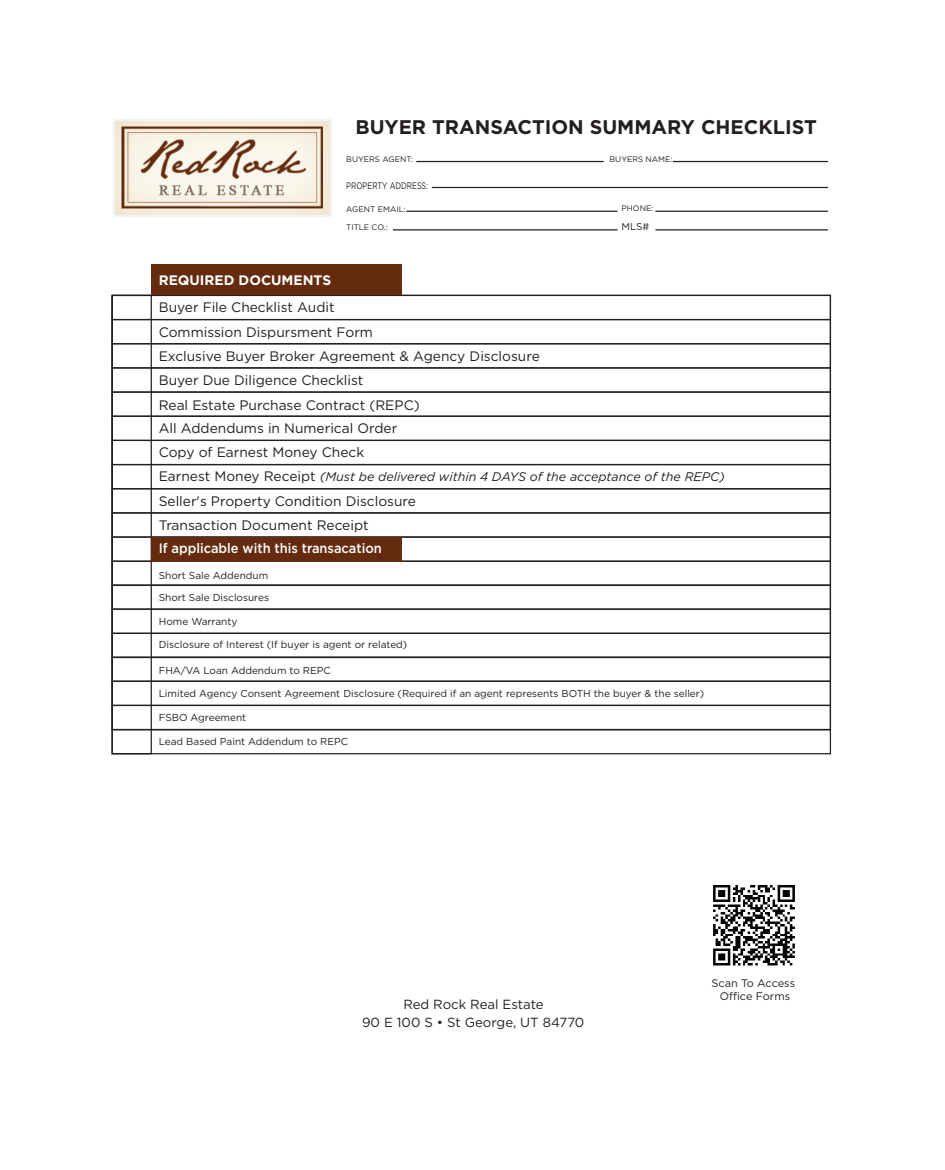
<style>
.page{position:relative;width:945px;height:1170px;background:#fff}
.page>*{position:absolute;margin:0;border:0;box-sizing:border-box;transform-origin:0 0}
.t1{font:700 19.75px "Gotham";color:#231f20}
.t2{font:13.75px/23.8px "Gotham";color:#231f20}
.t3{font:500 13.75px "Gotham";color:#fff;scale:.94 1}
.t4{font:700 13.75px "Gotham";color:#fff}
.t5{font:13.25px "Gotham";color:#231f20}
.t6{font:italic 12.5px "Gotham";color:#231f20}
.t7{font:11px/13.1px "Gotham";color:#231f20;text-align:center}
.t8{font:10px/21.8px "Gotham";color:#231f20}
.t9{font:9.88px "Gotham";color:#231f20}
.t10{font:9.5px "Gotham";color:#231f20;scale:.77 1}
.t11{font:8px "Gotham";color:#231f20}
.s1{font-style:normal;font-size:13.75px}
</style>
<div class="page">
<img style="left:113px;top:119px;width:219px;height:98px">
<div style="left:112px;top:295px;width:40px;height:459px;border:1px solid #231f20"></div>
<div style="left:112px;top:295px;width:719px;height:25px;border:1px solid #231f20"></div>
<div style="left:112px;top:319px;width:719px;height:25px;border:1px solid #231f20"></div>
<div style="left:112px;top:343px;width:719px;height:26px;border:1px solid #231f20"></div>
<div style="left:112px;top:367px;width:719px;height:26px;border:1px solid #231f20"></div>
<div style="left:112px;top:391px;width:719px;height:26px;border:1px solid #231f20"></div>
<div style="left:112px;top:416px;width:719px;height:25px;border:1px solid #231f20"></div>
<div style="left:112px;top:440px;width:719px;height:25px;border:1px solid #231f20"></div>
<div style="left:112px;top:464px;width:719px;height:25px;border:1px solid #231f20"></div>
<div style="left:112px;top:488px;width:719px;height:26px;border:1px solid #231f20"></div>
<div style="left:112px;top:512px;width:719px;height:26px;border:1px solid #231f20"></div>
<div style="left:112px;top:536px;width:719px;height:26px;border:1px solid #231f20"></div>
<div style="left:112px;top:561px;width:719px;height:25px;border:1px solid #231f20"></div>
<div style="left:112px;top:584px;width:719px;height:26px;border:1px solid #231f20"></div>
<div style="left:112px;top:609px;width:719px;height:25px;border:1px solid #231f20"></div>
<div style="left:112px;top:633px;width:719px;height:25px;border:1px solid #231f20"></div>
<div style="left:112px;top:656px;width:719px;height:26px;border:1px solid #231f20"></div>
<div style="left:112px;top:681px;width:719px;height:25px;border:1px solid #231f20"></div>
<div style="left:112px;top:705px;width:719px;height:25px;border:1px solid #231f20"></div>
<div style="left:112px;top:729px;width:719px;height:25px;border:1px solid #231f20"></div>
<div style="left:151px;top:265px;width:251px;height:30px;background:#652b0e"></div>
<div style="left:151px;top:537px;width:251px;height:24px;background:#652b0e"></div>
<img style="left:713px;top:885px;width:82px;height:81px">
<hr style="left:416px;top:161px;width:188px;height:1px;background:#231f20">
<hr style="left:673px;top:161px;width:155px;height:1px;background:#231f20">
<hr style="left:393px;top:229px;width:224px;height:1px;background:#231f20">
<hr style="left:406px;top:211px;width:211px;height:1px;background:#231f20">
<hr style="left:655px;top:211px;width:173px;height:1px;background:#231f20">
<hr style="left:432px;top:187px;width:396px;height:1px;background:#231f20">
<hr style="left:655px;top:229px;width:173px;height:1px;background:#231f20">
<h1 class="t1" style="left:355px;top:116px;width:463px">BUYER TRANSACTION SUMMARY CHECKLIST</h1>
<p class="t11" style="left:346px;top:154px;width:69px">BUYERS AGENT:</p>
<p class="t11" style="left:610px;top:155px;width:64px">BUYERS NAME:</p>
<p class="t10" style="left:346px;top:180px;width:108px">PROPERTY ADDRESS:</p>
<p class="t9" style="left:622px;top:221px;width:30px">MLS#</p>
<p class="t11" style="left:346px;top:205px;width:61px">AGENT EMAIL:</p>
<p class="t11" style="left:622px;top:204px;width:33px">PHONE:</p>
<p class="t11" style="left:346px;top:223px;width:43px">TITLE CO.:</p>
<p class="t4" style="left:159px;top:273px;width:174px">REQUIRED DOCUMENTS</p>
<p class="t2" style="left:159px;top:295px;width:178px">Buyer File Checklist Audit</p>
<p class="t2" style="left:159px;top:320px;width:216px">Commission Dispursment Form</p>
<p class="t2" style="left:159px;top:344px;width:383px">Exclusive Buyer Broker Agreement &amp; Agency Disclosure<br>Buyer Due Diligence Checklist</p>
<p class="t2" style="left:159px;top:393px;width:263px">Real Estate Purchase Contract (REPC)</p>
<p class="t2" style="left:159px;top:416px;width:240px">All Addendums in Numerical Order</p>
<p class="t6" style="left:159px;top:470px;width:568px"><span class="s1">Earnest Money Receipt</span> (Must be delivered within 4 DAYS of the acceptance of the REPC)</p>
<p class="t2" style="left:159px;top:440px;width:207px">Copy of Earnest Money Check</p>
<p class="t2" style="left:159px;top:489px;width:259px;line-height:23.4px">Seller's Property Condition Disclosure<br>Transaction Document Receipt</p>
<p class="t3" style="left:159px;top:541px;width:239px">If applicable with this transacation</p>
<p class="t8" style="left:159px;top:565px;width:112px">Short Sale Addendum<br>Short Sale Disclosures</p>
<p class="t8" style="left:159px;top:610px;width:80px">Home Warranty</p>
<p class="t8" style="left:159px;top:634px;width:250px">Disclosure of Interest (If buyer is agent or related)</p>
<p class="t8" style="left:159px;top:659px;width:174px">FHA/VA Loan Addendum to REPC</p>
<p class="t8" style="left:159px;top:683px;width:547px">Limited Agency Consent Agreement Disclosure (Required if an agent represents BOTH the buyer &amp; the seller)</p>
<p class="t8" style="left:159px;top:707px;width:89px">FSBO Agreement</p>
<p class="t8" style="left:159px;top:731px;width:191px">Lead Based Paint Addendum to REPC</p>
<p class="t5" style="left:403px;top:997px;width:142px">Red Rock Real Estate</p>
<p class="t5" style="left:362px;top:1015px;width:224px">90 E 100 S • St George, UT 84770</p>
<p class="t7" style="left:712px;top:976px;width:85px">Scan To Access<br>Office Forms</p>
</div>
